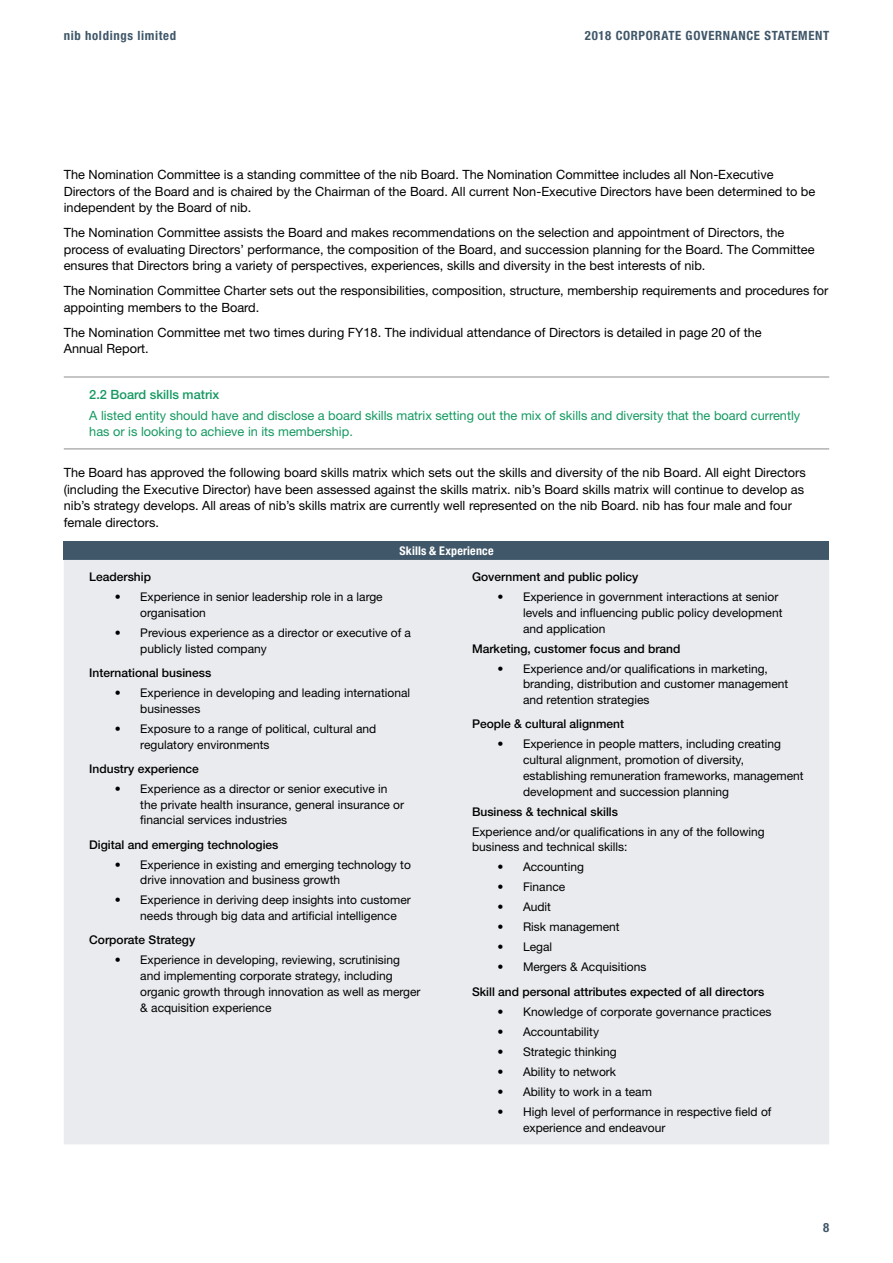
<style>
.page{position:relative;width:893px;height:1263px;background:#fff}
.page>*{position:absolute;margin:0;border:0;box-sizing:border-box;transform-origin:0 0}
.t1{font:12.75px/16.5px "Helvetica Neue LT Std";color:#000}
.t2{font:12.75px/16.5px "Helvetica Neue LT Std";color:#149961}
.t3{font:700 condensed 12.75px "Helvetica Neue LT Std";letter-spacing:.05em;color:#405769}
.t4{font:500 12.75px "Helvetica Neue LT Std";color:#149961}
.t5{font:12px/15.8px "Helvetica Neue LT Std";color:#000}
.t6{font:500 12px "Helvetica Neue LT Std";color:#000}
.t7{font:700 condensed 12px "Helvetica Neue LT Std";letter-spacing:.015em;color:#fff}
</style>
<div class="page">
<hr style="left:64px;top:448px;width:765px;height:2px;background:#b2b2b2">
<hr style="left:64px;top:376px;width:765px;height:2px;background:#b2b2b2">
<div style="left:64px;top:541px;width:765px;height:19px;background:#405769"></div>
<div style="left:64px;top:560px;width:765px;height:584px;background:#e9ebee"></div>
<p class="t3" style="left:64px;top:28px;width:114px">nib holdings limited</p>
<p class="t3" style="left:585px;top:28px;width:246px">2018 CORPORATE GOVERNANCE STATEMENT</p>
<p class="t1" style="left:64px;top:166px;width:753px">The Nomination Committee is a standing committee of the nib Board. The Nomination Committee includes all Non-Executive<br>Directors of the Board and is chaired by the Chairman of the Board. All current Non-Executive Directors have been determined to be independent by the Board of nib.</p>
<p class="t1" style="left:64px;top:224px;width:752px">The Nomination Committee assists the Board and makes recommendations on the selection and appointment of Directors, the process of evaluating Directors’ performance, the composition of the Board, and succession planning for the Board. The Committee ensures that Directors bring a variety of perspectives, experiences, skills and diversity in the best interests of nib.</p>
<p class="t1" style="left:64px;top:282px;width:766px">The Nomination Committee Charter sets out the responsibilities, composition, structure, membership requirements and procedures for appointing members to the Board.</p>
<p class="t1" style="left:64px;top:324px;width:699px">The Nomination Committee met two times during FY18. The individual attendance of Directors is detailed in page 20 of the<br>Annual Report.</p>
<p class="t4" style="left:89px;top:387px;width:132px">2.2 Board skills matrix</p>
<p class="t2" style="left:89px;top:407px;width:712px">A listed entity should have and disclose a board skills matrix setting out the mix of skills and diversity that the board currently has or is looking to achieve in its membership.</p>
<p class="t1" style="left:64px;top:464px;width:743px">The Board has approved the following board skills matrix which sets out the skills and diversity of the nib Board. All eight Directors (including the Executive Director) have been assessed against the skills matrix. nib’s Board skills matrix will continue to develop as nib’s strategy develops. All areas of nib’s skills matrix are currently well represented on the nib Board. nib has four male and four female directors.</p>
<p class="t7" style="left:399px;top:543px;width:96px">Skills &amp; Experience</p>
<p class="t6" style="left:89px;top:570px;width:63px">Leadership</p>
<p class="t5" style="left:140px;top:589px;width:244px;text-indent:-26px">• Experience in senior leadership role in a large organisation</p>
<p class="t5" style="left:140px;top:625px;width:272px;text-indent:-26px">• Previous experience as a director or executive of a publicly listed company</p>
<p class="t6" style="left:89px;top:665px;width:124px">International business</p>
<p class="t5" style="left:140px;top:685px;width:271px;text-indent:-26px">• Experience in developing and leading international businesses</p>
<p class="t5" style="left:140px;top:720px;width:238px;text-indent:-26px">• Exposure to a range of political, cultural and regulatory environments</p>
<p class="t6" style="left:89px;top:761px;width:111px">Industry experience</p>
<p class="t5" style="left:140px;top:780px;width:265px;text-indent:-26px">• Experience as a director or senior executive in the private health insurance, general insurance or financial services industries</p>
<p class="t6" style="left:89px;top:837px;width:191px">Digital and emerging technologies</p>
<p class="t5" style="left:140px;top:856px;width:272px;text-indent:-26px">• Experience in existing and emerging technology to drive innovation and business growth</p>
<p class="t5" style="left:140px;top:892px;width:272px;text-indent:-26px">• Experience in deriving deep insights into customer needs through big data and artificial intelligence</p>
<p class="t6" style="left:89px;top:933px;width:108px">Corporate Strategy</p>
<p class="t5" style="left:140px;top:952px;width:282px;text-indent:-26px">• Experience in developing, reviewing, scrutinising and implementing corporate strategy, including organic growth through innovation as well as merger &amp; acquisition experience</p>
<p class="t6" style="left:472px;top:570px;width:168px">Government and public policy</p>
<p class="t5" style="left:523px;top:589px;width:261px;text-indent:-26px">• Experience in government interactions at senior levels and influencing public policy development and application</p>
<p class="t6" style="left:472px;top:641px;width:210px">Marketing, customer focus and brand</p>
<p class="t5" style="left:523px;top:660px;width:267px;text-indent:-26px">• Experience and/or qualifications in marketing, branding, distribution and customer management and retention strategies</p>
<p class="t6" style="left:472px;top:717px;width:154px">People &amp; cultural alignment</p>
<p class="t5" style="left:523px;top:736px;width:282px;text-indent:-26px">• Experience in people matters, including creating cultural alignment, promotion of diversity, establishing remuneration frameworks, management development and succession planning</p>
<p class="t6" style="left:472px;top:804px;width:148px">Business &amp; technical skills</p>
<p class="t5" style="left:472px;top:823px;width:294px">Experience and/or qualifications in any of the following business and technical skills:</p>
<p class="t5" style="left:497px;top:859px;width:88px">• Accounting</p>
<p class="t5" style="left:497px;top:879px;width:69px">• Finance</p>
<p class="t5" style="left:497px;top:899px;width:55px">• Audit</p>
<p class="t5" style="left:497px;top:919px;width:124px">• Risk management</p>
<p class="t5" style="left:497px;top:939px;width:56px">• Legal</p>
<p class="t5" style="left:497px;top:959px;width:150px">• Mergers &amp; Acquisitions</p>
<p class="t6" style="left:472px;top:984px;width:294px">Skill and personal attributes expected of all directors</p>
<p class="t5" style="left:497px;top:1003px;width:275px">• Knowledge of corporate governance practices</p>
<p class="t5" style="left:497px;top:1023px;width:103px">• Accountability</p>
<p class="t5" style="left:497px;top:1043px;width:121px">• Strategic thinking</p>
<p class="t5" style="left:497px;top:1063px;width:120px">• Ability to network</p>
<p class="t5" style="left:497px;top:1083px;width:156px">• Ability to work in a team</p>
<p class="t5" style="left:523px;top:1103px;width:250px;text-indent:-26px">• High level of performance in respective field of experience and endeavour</p>
<p class="t3" style="left:823px;top:1220px;width:8px">8</p>
</div>
